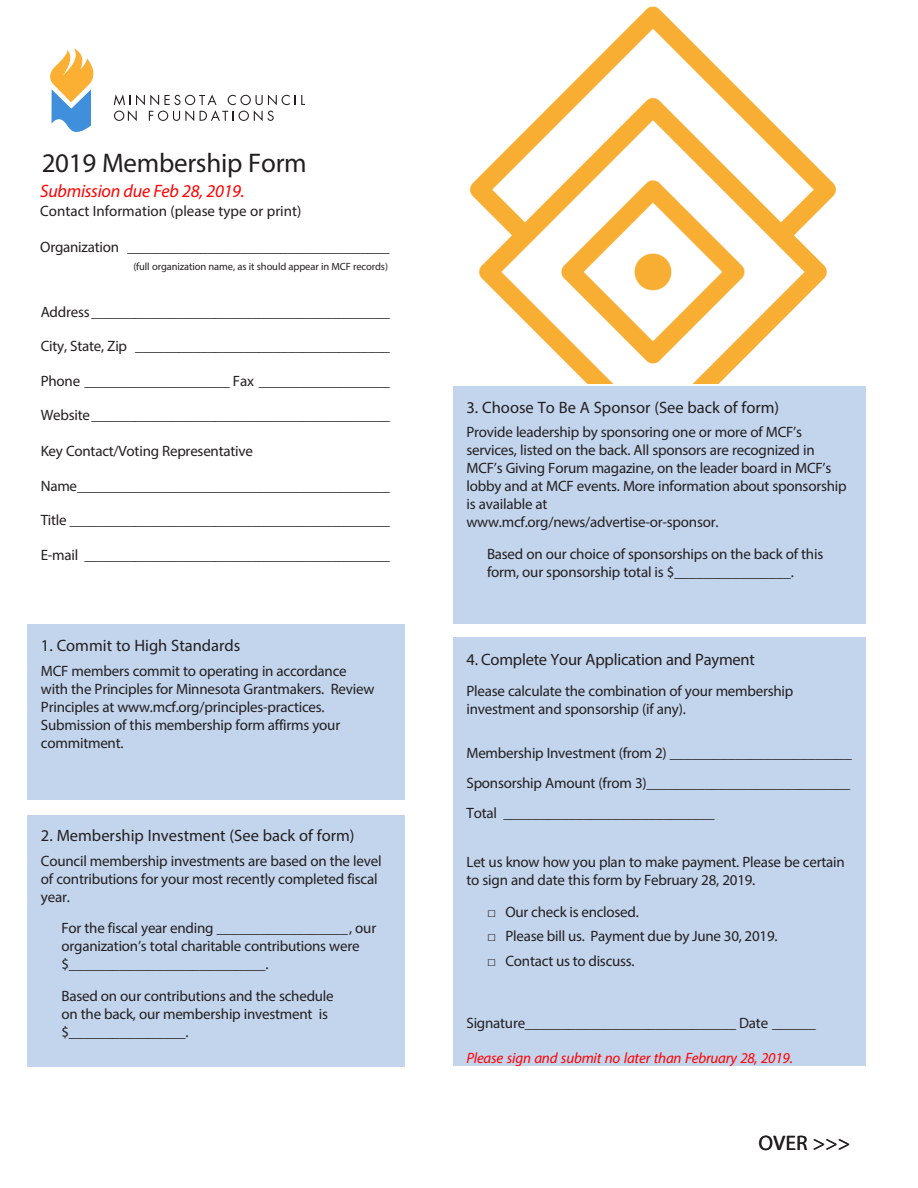
<style>
.page{position:relative;width:918px;height:1188px;background:#fff}
.page>*{position:absolute;margin:0;border:0;box-sizing:border-box;transform-origin:0 0}
.NAME{font:27px "Myriad Pro";letter-spacing:-.01em;color:#231f20}
.t1{font:21px "Myriad Pro";color:#231f20}
.NAME-2{font:italic 18px "Myriad Pro";letter-spacing:-.015em;color:#f00}
.t2{font:16.5px "Myriad Pro";color:#231f20}
.NEW__type_w_o_inden{font:15px/18px "Myriad Pro";letter-spacing:-.015em;color:#231f20}
.NAME-3{font:15px "Myriad Pro";letter-spacing:-.015em;color:#231f20}
.New__Header{font:15px/18px "Myriad Pro";letter-spacing:-.015em;color:#231f20}
.NAME-4{font:italic 15px "Myriad Pro";letter-spacing:-.015em;color:#f00}
.NAME-5{font:10.5px "Myriad Pro";letter-spacing:-.01em;color:#231f20}
.s1{font-family:"Times New Roman"}
</style>
<div class="page">
<div style="left:453px;top:387px;width:413px;height:237px;background:#c3d5ed"></div>
<div style="left:27px;top:624px;width:378px;height:175px;background:#c3d5ed"></div>
<div style="left:27px;top:815px;width:378px;height:251px;background:#c3d5ed"></div>
<div style="left:453px;top:637px;width:413px;height:429px;background:#c3d5ed"></div>
<svg style="left:50px;top:48px;width:44px;height:84px"></svg>
<svg style="left:114px;top:94px;width:191px;height:27px"></svg>
<img style="left:470px;top:6px;width:366px;height:377px">
<p class="NAME" style="left:42px;top:146px;width:267px">2019 Membership Form</p>
<p class="NAME-2" style="left:40px;top:179px;width:206px">Submission due Feb 28, 2019.</p>
<p class="NAME-3" style="left:40px;top:202px;width:263px">Contact Information (please type or print)</p>
<p class="NAME-3" style="left:40px;top:238px;width:351px">Organization ____________________________________</p>
<p class="NAME-5" style="left:133px;top:260px;width:256px">(full organization name, as it should appear in MCF records)</p>
<p class="NAME-3" style="left:41px;top:303px;width:351px">Address_________________________________________</p>
<p class="NAME-3" style="left:41px;top:337px;width:351px">City, State, Zip ___________________________________</p>
<p class="NAME-3" style="left:41px;top:372px;width:351px">Phone ____________________ Fax __________________</p>
<p class="NAME-3" style="left:41px;top:406px;width:351px">Website_________________________________________</p>
<p class="NAME-3" style="left:41px;top:442px;width:214px">Key Contact/Voting Representative</p>
<p class="NAME-3" style="left:41px;top:477px;width:351px">Name___________________________________________</p>
<p class="NAME-3" style="left:41px;top:511px;width:351px">Title ____________________________________________</p>
<p class="NAME-3" style="left:41px;top:546px;width:351px">E-mail __________________________________________</p>
<p class="t2" style="left:41px;top:635px;width:201px">1. Commit to High Standards</p>
<p class="New__Header" style="left:41px;top:661px;width:335px">MCF members commit to operating in accordance with the Principles for Minnesota Grantmakers. Review Principles at www.mcf.org/principles-practices.<br>Submission of this membership form affirms your commitment.</p>
<p class="t2" style="left:41px;top:825px;width:315px">2. Membership Investment (See back of form)</p>
<p class="NEW__type_w_o_inden" style="left:41px;top:851px;width:342px">Council membership investments are based on the level of contributions for your most recently completed fiscal year.</p>
<p class="NEW__type_w_o_inden" style="left:61px;top:919px;width:316px">For the fiscal year ending __________________, our organization’s total charitable contributions were $___________________________.</p>
<p class="NEW__type_w_o_inden" style="left:62px;top:986px;width:274px">Based on our contributions and the schedule on the back, our membership investment is $________________.</p>
<p class="t2" style="left:466px;top:397px;width:314px">3. Choose To Be A Sponsor (See back of form)</p>
<p class="NEW__type_w_o_inden" style="left:466px;top:423px;width:382px">Provide leadership by sponsoring one or more of MCF’s services, listed on the back. All sponsors are recognized in MCF’s Giving Forum magazine, on the leader board in MCF’s lobby and at MCF events. More information about sponsorship is available at</p>
<p class="NEW__type_w_o_inden" style="left:466px;top:513px;width:254px">www.mcf.org/news/advertise-or-sponsor.</p>
<p class="NEW__type_w_o_inden" style="left:487px;top:545px;width:338px">Based on our choice of sponsorships on the back of this form, our sponsorship total is $________________.</p>
<p class="t2" style="left:467px;top:649px;width:290px">4. Complete Your Application and Payment</p>
<p class="NEW__type_w_o_inden" style="left:466px;top:682px;width:328px">Please calculate the combination of your membership investment and sponsorship (if any).</p>
<p class="NEW__type_w_o_inden" style="left:466px;top:737px;width:387px;line-height:30px;text-align:justify">Membership Investment (from 2) _________________________ Sponsorship Amount (from 3)____________________________ Total _____________________________</p>
<p class="NEW__type_w_o_inden" style="left:466px;top:853px;width:380px">Let us know how you plan to make payment. Please be certain to sign and date this form by February 28, 2019.</p>
<p class="NEW__type_w_o_inden" style="left:487px;top:902px;width:153px"><span class="s1">□</span> Our check is enclosed.</p>
<p class="NEW__type_w_o_inden" style="left:487px;top:927px;width:292px"><span class="s1">□</span> Please bill us. Payment due by June 30, 2019.</p>
<p class="NEW__type_w_o_inden" style="left:487px;top:952px;width:149px"><span class="s1">□</span> Contact us to discuss.</p>
<p class="NAME-3" style="left:466px;top:1013px;width:351px">Signature_____________________________ Date ______</p>
<p class="NAME-4" style="left:466px;top:1049px;width:328px">Please sign and submit no later than February 28, 2019.</p>
<p class="t1" style="left:759px;top:1130px;width:93px">OVER &gt;&gt;&gt;</p>
</div>
